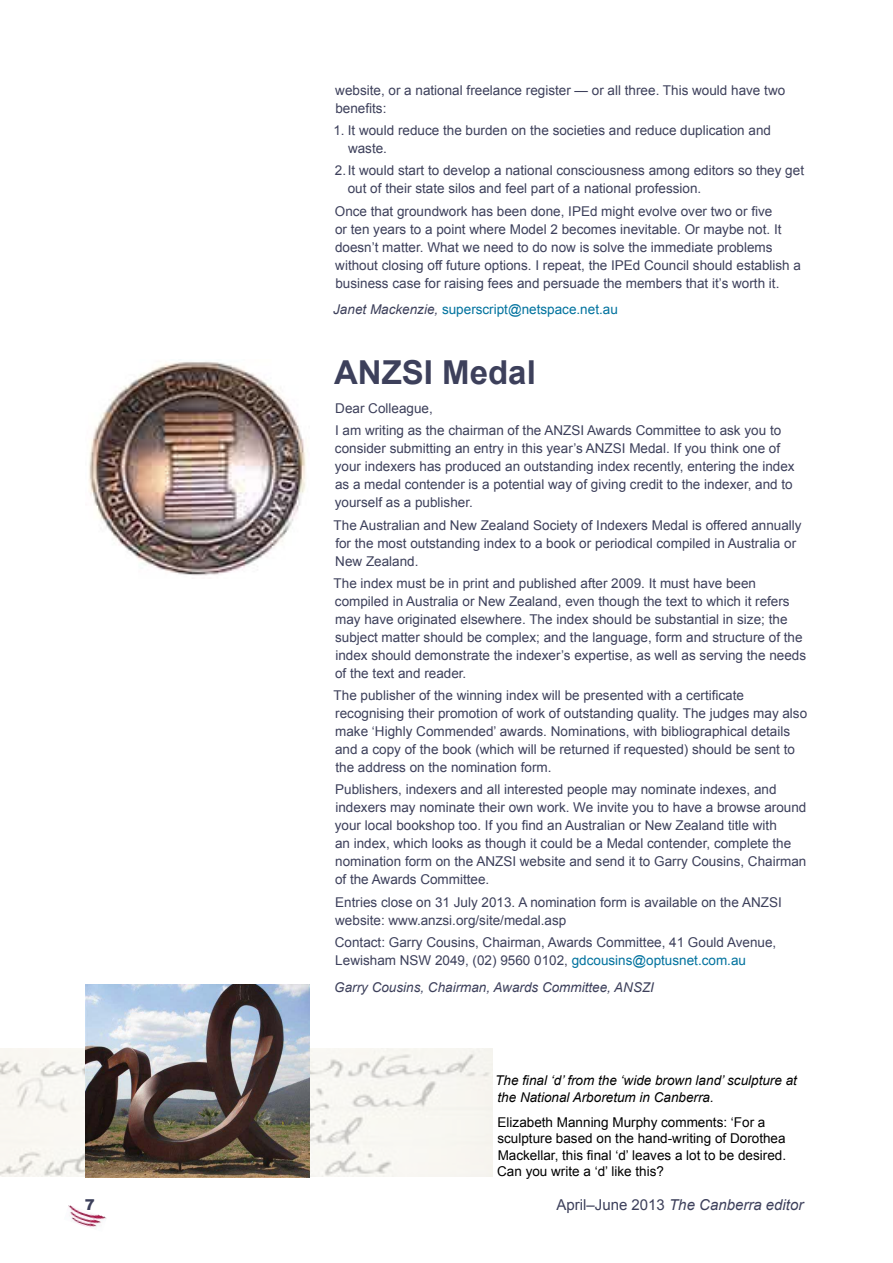
<style>
.page{position:relative;width:893px;height:1263px;background:#fff}
.page>*{position:absolute;margin:0;border:0;box-sizing:border-box;transform-origin:0 0}
.t1{font:700 33px "Arial";color:#3d405b}
.t2{font:italic 15px "Arial";color:#3d405b}
.t3{font:900 15px "Arial";color:#3d405b}
.t4{font:13.5px/18px "Arial";color:#3d405b}
.t5{font:13.5px/16.5px "Arial";color:#000}
.t6{font:italic 13.5px/16.5px "Arial";color:#000}
.t7{font:italic 13.5px "Arial";color:#3d405b}
.t8{font:13.5px "Arial";color:#00729e}
.s1{font-style:italic;color:#3d405b}
.s2{color:#00729e}
.s3{font-style:normal}
</style>
<div class="page">
<img style="left:68px;top:1205px;width:39px;height:22px">
<img style="left:89px;top:362px;width:217px;height:214px">
<img style="left:0;top:1049px;width:493px;height:127px">
<img style="left:85px;top:984px;width:224px;height:193px">
<p class="t4" style="left:335px;top:81px;width:451px">website, or a national freelance register — or all three. This would have two benefits:</p>
<p class="t4" style="left:348px;top:122px;width:425px;text-indent:-15px">1. It would reduce the burden on the societies and reduce duplication and waste.</p>
<p class="t4" style="left:348px;top:162px;width:458px;text-indent:-13px">2.It would start to develop a national consciousness among editors so they get out of their state silos and feel part of a national profession.</p>
<p class="t4" style="left:335px;top:202px;width:468px">Once that groundwork has been done, IPEd might evolve over two or five<br>or ten years to a point where Model 2 becomes inevitable. Or maybe not. It doesn’t matter. What we need to do now is solve the immediate problems without closing off future options. I repeat, the IPEd Council should establish a business case for raising fees and persuade the members that it’s worth it.</p>
<p class="t8" style="left:333px;top:301px;width:286px"><span class="s1">Janet Mackenzie,</span> superscript@netspace.net.au</p>
<h1 class="t1" style="left:334px;top:351px;width:203px">ANZSI Medal</h1>
<p class="t4" style="left:335px;top:397px;width:448px;line-height:22.2px">Dear Colleague,<br>I am writing as the chairman of the ANZSI Awards Committee to ask you to</p>
<p class="t4" style="left:335px;top:440px;width:461px">consider submitting an entry in this year’s ANZSI Medal. If you think one of your indexers has produced an outstanding index recently, entering the index as a medal contender is a potential way of giving credit to the indexer, and to yourself as a publisher.</p>
<p class="t4" style="left:334px;top:516px;width:470px">The Australian and New Zealand Society of Indexers Medal is offered annually for the most outstanding index to a book or periodical compiled in Australia or<br>New Zealand.</p>
<p class="t4" style="left:334px;top:574px;width:474px">The index must be in print and published after 2009. It must have been compiled in Australia or New Zealand, even though the text to which it refers may have originated elsewhere. The index should be substantial in size; the subject matter should be complex; and the language, form and structure of the index should demonstrate the indexer’s expertise, as well as serving the needs of the text and reader.</p>
<p class="t4" style="left:334px;top:686px;width:475px">The publisher of the winning index will be presented with a certificate recognising their promotion of work of outstanding quality. The judges may also make ‘Highly Commended’ awards. Nominations, with bibliographical details and a copy of the book (which will be returned if requested) should be sent to the address on the nomination form.</p>
<p class="t4" style="left:335px;top:781px;width:473px">Publishers, indexers and all interested people may nominate indexes, and indexers may nominate their own work. We invite you to have a browse around your local bookshop too. If you find an Australian or New Zealand title with<br>an index, which looks as though it could be a Medal contender, complete the nomination form on the ANZSI website and send it to Garry Cousins, Chairman of the Awards Committee.</p>
<p class="t4" style="left:335px;top:893px;width:448px">Entries close on 31 July 2013. A nomination form is available on the ANZSI website: www.anzsi.org/site/medal.asp</p>
<p class="t4" style="left:335px;top:933px;width:443px">Contact: Garry Cousins, Chairman, Awards Committee, 41 Gould Avenue,<br>Lewisham NSW 2049, (02) 9560 0102, <span class="s2">gdcousins@optusnet.com.au</span></p>
<p class="t7" style="left:334px;top:978px;width:321px">Garry Cousins, Chairman, Awards Committee, ANSZI</p>
<p class="t6" style="left:495px;top:1072px;width:303px">The final ‘d’ from the ‘wide brown land’ sculpture at the National Arboretum in Canberra.</p>
<p class="t5" style="left:497px;top:1114px;width:290px">Elizabeth Manning Murphy comments: ‘For a sculpture based on the hand-writing of Dorothea Mackellar, this final ‘d’ leaves a lot to be desired.<br>Can you write a ‘d’ like this?</p>
<p class="t3" style="left:85px;top:1194px;width:12px">7</p>
<p class="t2" style="left:557px;top:1195px;width:248px"><span class="s3">April–June 2013</span> The Canberra editor</p>
</div>
